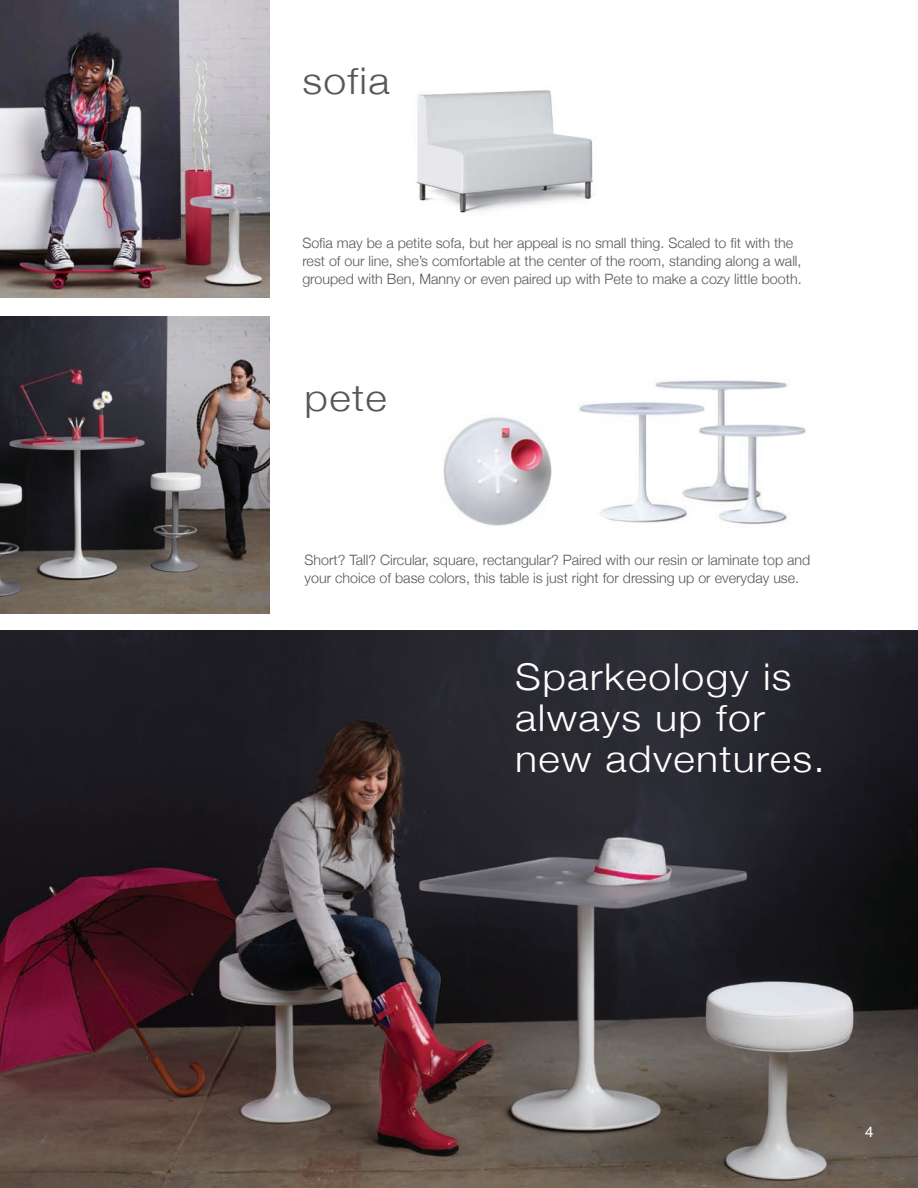
<style>
.page{position:relative;width:918px;height:1188px;background:#fff}
.page>*{position:absolute;margin:0;border:0;box-sizing:border-box;transform-origin:0 0}
.t1{font:300 36.9px/41px "Helvetica Neue";letter-spacing:.035em;color:#fff;scale:1.11 1}
.t2{font:300 36.9px "Helvetica Neue";letter-spacing:.035em;color:#555759;scale:1.11 1}
.t3{font:15px "Helvetica";color:#fff}
.Body_Copy{font:300 14.25px/18px "Helvetica Neue";color:#555759}
</style>
<div class="page">
<img style="left:0;top:631px;width:918px;height:557px">
<img style="left:0;top:316px;width:270px;height:297px">
<img style="left:0;top:0;width:270px;height:298px">
<img style="left:416px;top:90px;width:177px;height:123px">
<img style="left:578px;top:380px;width:228px;height:144px">
<img style="left:443px;top:417px;width:109px;height:109px">
<p class="t2" style="left:302px;top:51px;width:80px">sofia</p>
<p class="Body_Copy" style="left:302px;top:233px;width:501px">Sofia may be a petite sofa, but her appeal is no small thing. Scaled to fit with the rest of our line, she’s comfortable at the center of the room, standing along a wall, grouped with Ben, Manny or even paired up with Pete to make a cozy little booth.</p>
<p class="t2" style="left:305px;top:368px;width:76px">pete</p>
<p class="Body_Copy" style="left:305px;top:550px;width:507px">Short? Tall? Circular, square, rectangular? Paired with our resin or laminate top and your choice of base colors, this table is just right for dressing up or everyday use.</p>
<p class="t1" style="left:515px;top:653px;width:251px">Sparkeology is always up for</p>
<p class="t1" style="left:515px;top:735px;width:281px">new adventures.</p>
<p class="t3" style="left:865px;top:1120px;width:10px">4</p>
</div>
